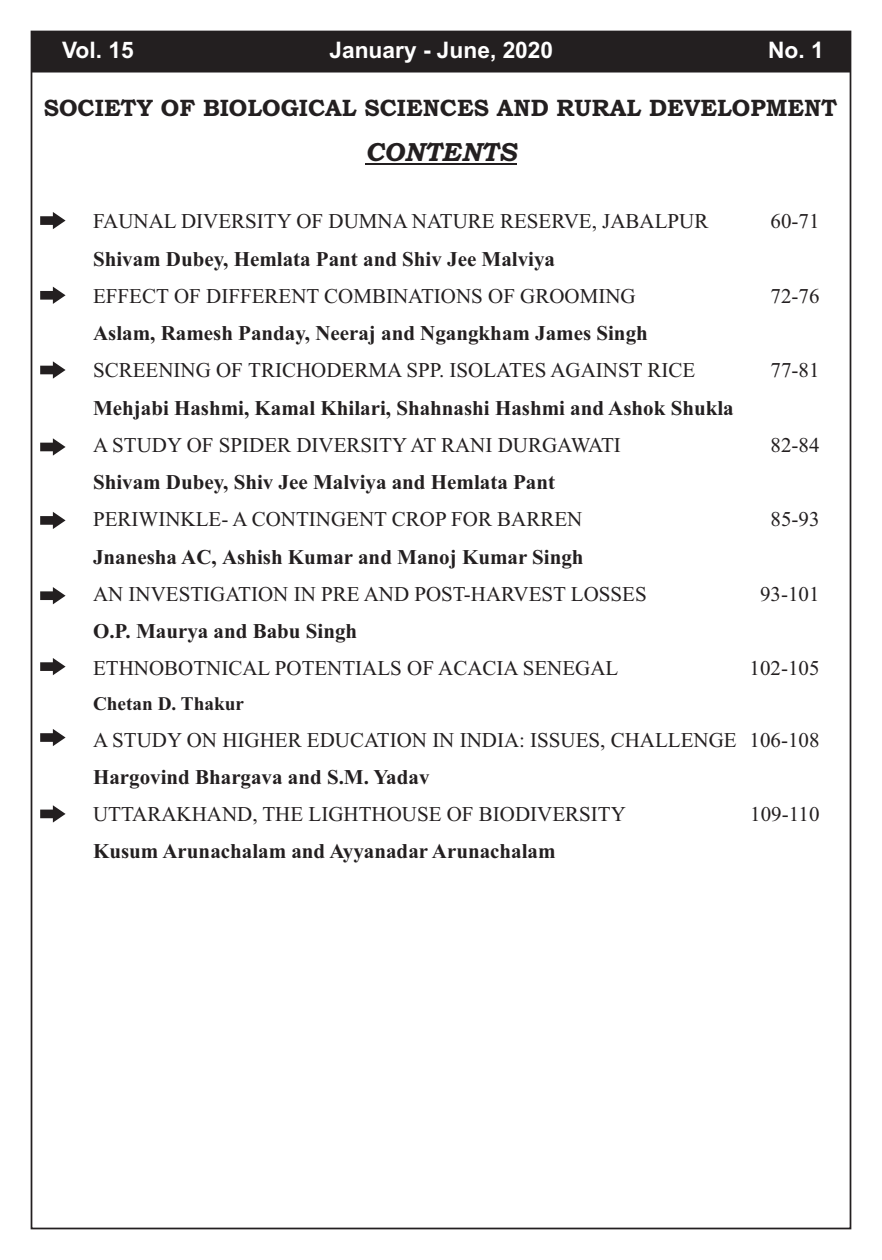
<style>
.page{position:relative;width:882px;height:1260px;background:#fff}
.page>*{position:absolute;margin:0;border:0;box-sizing:border-box;transform-origin:0 0}
.t1{font:italic 700 26.25px "Bookman Old Style";color:#231f20}
.t2{font:700 23.8px "Bookman Old Style";color:#231f20}
.t3{font:700 22.75px "Arial";color:#fff}
.t4{font:21px "Times New Roman";color:#231f20}
.t5{font:700 21px "Times New Roman";color:#231f20}
.t6{font:700 19.25px "Times New Roman";color:#231f20}
</style>
<div class="page">
<hr style="left:365px;top:163px;width:152px;height:1px;background:#231f20">
<div style="left:34px;top:34px;width:814px;height:39px;background:#231f20"></div>
<svg style="left:40px;top:212px;width:26px;height:17px"></svg>
<svg style="left:40px;top:287px;width:26px;height:17px"></svg>
<svg style="left:40px;top:361px;width:26px;height:18px"></svg>
<svg style="left:40px;top:438px;width:26px;height:18px"></svg>
<svg style="left:40px;top:587px;width:26px;height:17px"></svg>
<svg style="left:40px;top:512px;width:26px;height:17px"></svg>
<svg style="left:40px;top:658px;width:26px;height:17px"></svg>
<svg style="left:40px;top:729px;width:26px;height:17px"></svg>
<svg style="left:40px;top:805px;width:26px;height:18px"></svg>
<p class="t3" style="left:62px;top:41px;width:73px">Vol. 15</p>
<p class="t3" style="left:329px;top:41px;width:225px">January - June, 2020</p>
<p class="t3" style="left:768px;top:41px;width:57px">No. 1</p>
<p class="t2" style="left:44px;top:99px;width:795px">SOCIETY OF BIOLOGICAL SCIENCES AND RURAL DEVELOPMENT</p>
<p class="t1" style="left:365px;top:142px;width:153px">CONTENTS</p>
<p class="t4" style="left:93px;top:214px;width:617px">FAUNAL DIVERSITY OF DUMNA NATURE RESERVE, JABALPUR</p>
<p class="t4" style="left:771px;top:214px;width:50px">60-71</p>
<p class="t5" style="left:93px;top:251px;width:464px">Shivam Dubey, Hemlata Pant and Shiv Jee Malviya</p>
<p class="t4" style="left:93px;top:288px;width:544px">EFFECT OF DIFFERENT COMBINATIONS OF GROOMING</p>
<p class="t4" style="left:771px;top:288px;width:50px">72-76</p>
<p class="t5" style="left:93px;top:326px;width:556px">Aslam, Ramesh Panday, Neeraj and Ngangkham James Singh</p>
<p class="t4" style="left:93px;top:363px;width:604px">SCREENING OF TRICHODERMA SPP. ISOLATES AGAINST RICE</p>
<p class="t4" style="left:771px;top:363px;width:50px">77-81</p>
<p class="t5" style="left:93px;top:400px;width:642px">Mehjabi Hashmi, Kamal Khilari, Shahnashi Hashmi and Ashok Shukla</p>
<p class="t4" style="left:93px;top:437px;width:529px">A STUDY OF SPIDER DIVERSITY AT RANI DURGAWATI</p>
<p class="t4" style="left:771px;top:437px;width:50px">82-84</p>
<p class="t5" style="left:93px;top:475px;width:464px">Shivam Dubey, Shiv Jee Malviya and Hemlata Pant</p>
<p class="t4" style="left:93px;top:512px;width:491px">PERIWINKLE- A CONTINGENT CROP FOR BARREN</p>
<p class="t4" style="left:771px;top:512px;width:50px">85-93</p>
<p class="t5" style="left:93px;top:549px;width:492px">Jnanesha AC, Ashish Kumar and Manoj Kumar Singh</p>
<p class="t4" style="left:93px;top:586px;width:555px">AN INVESTIGATION IN PRE AND POST-HARVEST LOSSES</p>
<p class="t4" style="left:760px;top:586px;width:61px">93-101</p>
<p class="t5" style="left:93px;top:624px;width:266px">O.P. Maurya and Babu Singh</p>
<p class="t4" style="left:93px;top:661px;width:527px">ETHNOBOTNICAL POTENTIALS OF ACACIA SENEGAL</p>
<p class="t4" style="left:750px;top:661px;width:71px">102-105</p>
<p class="t6" style="left:93px;top:697px;width:153px">Chetan D. Thakur</p>
<p class="t4" style="left:93px;top:732px;width:728px">A STUDY ON HIGHER EDUCATION IN INDIA: ISSUES, CHALLENGE 106-108</p>
<p class="t5" style="left:93px;top:770px;width:338px">Hargovind Bhargava and S.M. Yadav</p>
<p class="t4" style="left:93px;top:807px;width:534px">UTTARAKHAND, THE LIGHTHOUSE OF BIODIVERSITY</p>
<p class="t4" style="left:750px;top:807px;width:71px">109-110</p>
<p class="t5" style="left:93px;top:844px;width:464px">Kusum Arunachalam and Ayyanadar Arunachalam</p>
</div>
